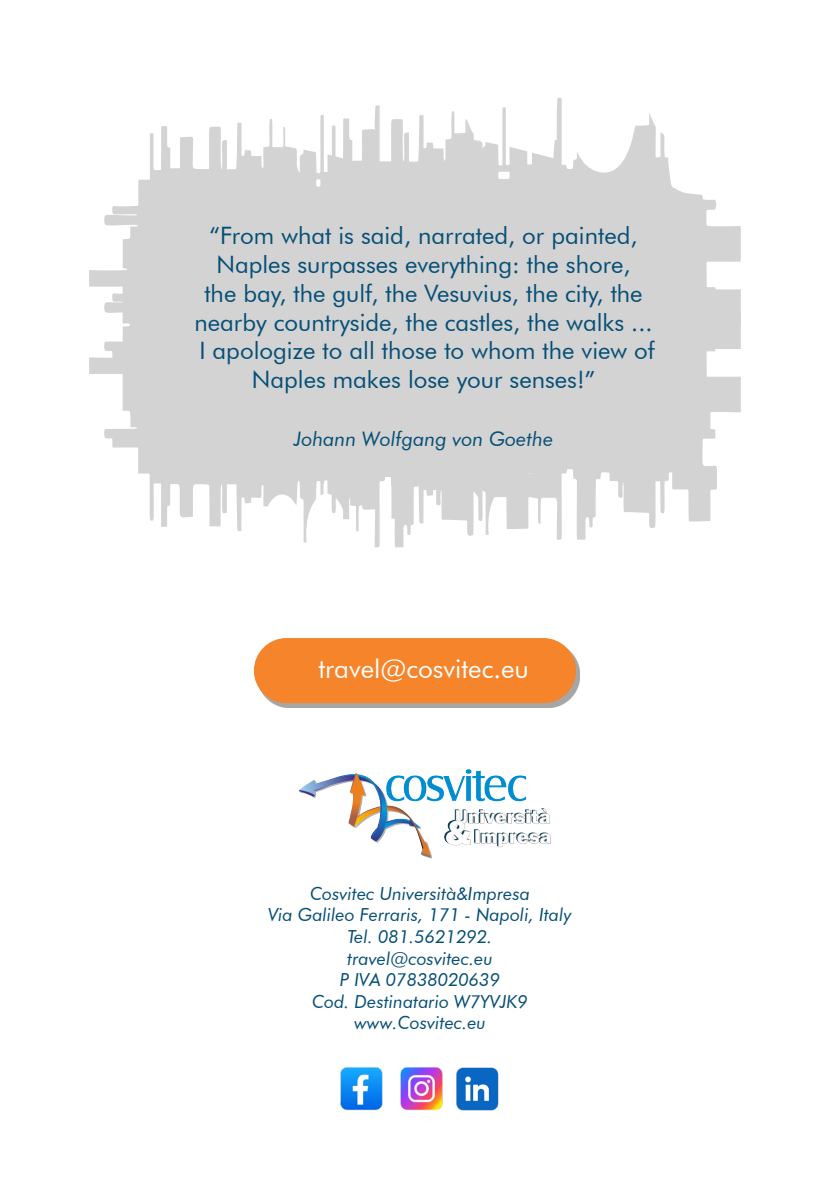
<style>
.page{position:relative;width:840px;height:1191px;background:#fff}
.page>*{position:absolute;margin:0;border:0;box-sizing:border-box;transform-origin:0 0}
.t1{font:26px "Futura BT";color:#fff}
.t2{font:24px/28.8px "Futura BT";color:#054e76;text-align:center}
.t3{font:italic 20px "Futura BT";color:#054e76}
.t4{font:italic 18px/21.6px "Futura BT";color:#054e76;text-align:center}
</style>
<div class="page">
<div style="left:258px;top:642px;width:321px;height:65px;background:#231f20;opacity:.4"></div>
<div style="left:254px;top:638px;width:321px;height:65px;background:#f5842a;border-radius:33px"></div>
<svg style="left:557px;top:98px;width:114px;height:87px"></svg>
<svg style="left:558px;top:185px;width:182px;height:355px;fill:#d2d3d2"></svg>
<svg style="left:138px;top:105px;width:420px;height:88px;fill:#d5d6d5"></svg>
<svg style="left:89px;top:193px;width:469px;height:355px;fill:#d2d3d2"></svg>
<img style="left:299px;top:769px;width:251px;height:89px">
<img style="left:340px;top:1067px;width:159px;height:44px">
<p class="t2" style="left:194px;top:221px;width:459px">“From what is said, narrated, or painted, Naples surpasses everything: the shore,<br>the bay, the gulf, the Vesuvius, the city, the nearby countryside, the castles, the walks ...</p>
<p class="t2" style="left:199px;top:336px;width:457px">I apologize to all those to whom the view of<br>Naples makes lose your senses!”</p>
<p class="t3" style="left:294px;top:426px;width:261px">Johann Wolfgang von Goethe</p>
<p class="t1" style="left:318px;top:652px;width:212px">travel@cosvitec.eu</p>
<p class="t4" style="left:310px;top:882px;width:221px">Cosvitec Università&amp;Impresa</p>
<p class="t4" style="left:268px;top:904px;width:305px">Via Galileo Ferraris, 171 - Napoli, Italy<br>Tel. 081.5621292.<br>travel@cosvitec.eu<br>P IVA 07838020639</p>
<p class="t4" style="left:312px;top:990px;width:217px">Cod. Destinatario W7YVJK9 www.Cosvitec.eu</p>
</div>
